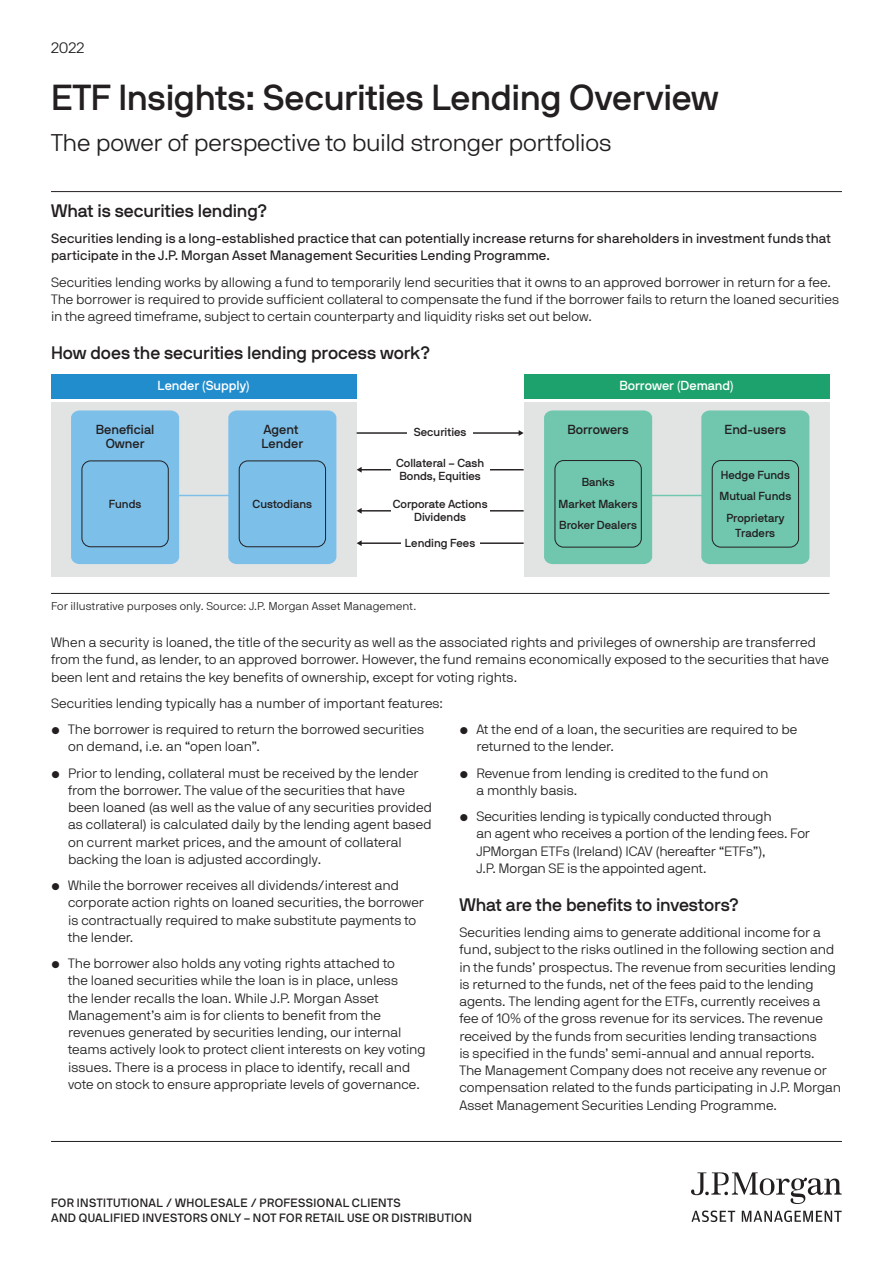
<style>
.page{position:relative;width:893px;height:1263px;background:#fff}
.page>*{position:absolute;margin:0;border:0;box-sizing:border-box;transform-origin:0 0}
.t1{font:36px "JPMAM Pro Med";letter-spacing:-.01em;color:#231f20}
.t2{font:24px "JPMAM Pro Lig";letter-spacing:-.015em;color:#231f20}
.t3{font:18px "JPMAM Pro Med";letter-spacing:-.005em;color:#231f20}
.t4{font:15px "JPMAM Pro Lig";color:#231f20}
.t5{font:13.5px/17.2px "JPMAM Pro Lig";color:#231f20}
.t6{font:13.5px/17.2px "JPMAM Pro Reg";letter-spacing:.005em;color:#231f20}
.t7{font:13.05px/14.5px "JPMAM Pro Med";color:#231f20;text-align:center}
.t8{font:13.05px "JPMAM Pro Med";color:#fff}
.t9{font:12px/15px "JPMAM Pro Med";letter-spacing:.035em;color:#231f20}
.t10{font:11.55px/21.8px "JPMAM Pro Med";color:#231f20;text-align:center}
.t11{font:11.25px "JPMAM Pro Lig";letter-spacing:.005em;color:#231f20}
</style>
<div class="page">
<hr style="left:51px;top:1141px;width:791px;height:1px;background:#231f20">
<svg style="left:691px;top:1172px;width:151px;height:32px"></svg>
<svg style="left:691px;top:1210px;width:44px;height:12px"></svg>
<svg style="left:742px;top:1210px;width:100px;height:12px"></svg>
<hr style="left:51px;top:191px;width:791px;height:1px;background:#231f20">
<div style="left:51px;top:402px;width:305px;height:174px;background:#e2e4e4"></div>
<hr style="left:174px;top:495px;width:59px;height:1px;background:#7cc0ea">
<div style="left:524px;top:402px;width:305px;height:174px;background:#e2e4e4"></div>
<hr style="left:647px;top:495px;width:59px;height:1px;background:#70c7ae">
<div style="left:51px;top:374px;width:305px;height:24px;background:#228dcd"></div>
<div style="left:71px;top:410px;width:108px;height:154px;background:#7cc0ea"></div>
<div style="left:82px;top:460px;width:87px;height:87px;border:1px solid #231f20;border-radius:9px"></div>
<div style="left:228px;top:410px;width:108px;height:154px;background:#7cc0ea"></div>
<div style="left:239px;top:460px;width:87px;height:87px;border:1px solid #231f20;border-radius:9px"></div>
<div style="left:524px;top:374px;width:305px;height:24px;background:#1da26d"></div>
<div style="left:544px;top:410px;width:108px;height:154px;background:#70c7ae"></div>
<div style="left:555px;top:460px;width:87px;height:87px;border:1px solid #231f20;border-radius:9px"></div>
<div style="left:701px;top:410px;width:108px;height:154px;background:#70c7ae"></div>
<div style="left:712px;top:460px;width:87px;height:87px;border:1px solid #231f20;border-radius:9px"></div>
<hr style="left:361px;top:469px;width:163px;height:1px;background:#231f20">
<svg style="left:357px;top:467px;width:5px;height:6px"></svg>
<div style="left:391px;top:451px;width:98px;height:34px;background:#fff"></div>
<hr style="left:361px;top:510px;width:163px;height:1px;background:#231f20">
<svg style="left:357px;top:508px;width:5px;height:6px"></svg>
<div style="left:391px;top:492px;width:98px;height:35px;background:#fff"></div>
<hr style="left:361px;top:542px;width:163px;height:2px;background:#231f20">
<svg style="left:357px;top:540px;width:5px;height:6px"></svg>
<div style="left:401px;top:524px;width:78px;height:35px;background:#fff"></div>
<hr style="left:357px;top:432px;width:162px;height:2px;background:#231f20">
<svg style="left:519px;top:430px;width:5px;height:6px"></svg>
<div style="left:407px;top:414px;width:66px;height:35px;background:#fff"></div>
<hr style="left:51px;top:593px;width:778px;height:1px;background:#231f20">
<p class="t4" style="left:51px;top:39px;width:35px">2022</p>
<h1 class="t1" style="left:51px;top:77px;width:669px">ETF Insights: Securities Lending Overview</h1>
<h2 class="t2" style="left:51px;top:129px;width:562px">The power of perspective to build stronger portfolios</h2>
<h3 class="t3" style="left:51px;top:200px;width:218px">What is securities lending?</h3>
<p class="t6" style="left:51px;top:230px;width:781px">Securities lending is a long-established practice that can potentially increase returns for shareholders in investment funds that participate in the J.P. Morgan Asset Management Securities Lending Programme.</p>
<p class="t5" style="left:51px;top:273px;width:790px">Securities lending works by allowing a fund to temporarily lend securities that it owns to an approved borrower in return for a fee.<br>The borrower is required to provide sufficient collateral to compensate the fund if the borrower fails to return the loaned securities in the agreed timeframe, subject to certain counterparty and liquidity risks set out below.</p>
<h3 class="t3" style="left:51px;top:343px;width:381px">How does the securities lending process work?</h3>
<p class="t8" style="left:158px;top:378px;width:94px">Lender (Supply)</p>
<p class="t7" style="left:96px;top:422px;width:60px">Beneficial<br>Owner</p>
<p class="t8" style="left:619px;top:378px;width:116px">Borrower (Demand)</p>
<p class="t7" style="left:567px;top:422px;width:63px">Borrowers</p>
<p class="t7" style="left:262px;top:422px;width:43px;text-align:left">Agent<br>Lender</p>
<p class="t7" style="left:724px;top:422px;width:63px">End-users</p>
<p class="t10" style="left:719px;top:464px;width:73px">Hedge Funds<br>Mutual Funds<br>Proprietary</p>
<p class="t10" style="left:735px;top:522px;width:41px">Traders</p>
<p class="t10" style="left:414px;top:421px;width:54px">Securities</p>
<p class="t10" style="left:396px;top:456px;width:90px;line-height:13px;text-align:left">Collateral – Cash<br>Bonds, Equities</p>
<p class="t10" style="left:393px;top:497px;width:96px;line-height:13px">Corporate Actions<br>Dividends</p>
<p class="t10" style="left:405px;top:532px;width:72px">Lending Fees</p>
<p class="t10" style="left:559px;top:471px;width:80px">Banks<br>Market Makers<br>Broker Dealers</p>
<p class="t10" style="left:253px;top:493px;width:61px">Custodians</p>
<p class="t10" style="left:109px;top:493px;width:34px">Funds</p>
<p class="t11" style="left:51px;top:599px;width:367px">For illustrative purposes only. Source: J.P. Morgan Asset Management.</p>
<p class="t5" style="left:51px;top:634px;width:779px">When a security is loaned, the title of the security as well as the associated rights and privileges of ownership are transferred from the fund, as lender, to an approved borrower. However, the fund remains economically exposed to the securities that have been lent and retains the key benefits of ownership, except for voting rights.</p>
<p class="t5" style="left:51px;top:694px;width:393px">Securities lending typically has a number of important features:</p>
<p class="t5" style="left:68px;top:721px;width:358px;text-indent:-17px">• The borrower is required to return the borrowed securities on demand, i.e. an “open loan”.</p>
<p class="t5" style="left:68px;top:764px;width:366px;text-indent:-17px">• Prior to lending, collateral must be received by the lender from the borrower. The value of the securities that have been loaned (as well as the value of any securities provided as collateral) is calculated daily by the lending agent based on current market prices, and the amount of collateral backing the loan is adjusted accordingly.</p>
<p class="t5" style="left:68px;top:877px;width:357px;text-indent:-17px">• While the borrower receives all dividends/interest and corporate action rights on loaned securities, the borrower is contractually required to make substitute payments to the lender.</p>
<p class="t5" style="left:68px;top:955px;width:359px;text-indent:-17px">• The borrower also holds any voting rights attached to<br>the loaned securities while the loan is in place, unless<br>the lender recalls the loan. While J.P. Morgan Asset Management’s aim is for clients to benefit from the revenues generated by securities lending, our internal teams actively look to protect client interests on key voting issues. There is a process in place to identify, recall and vote on stock to ensure appropriate levels of governance.</p>
<p class="t5" style="left:476px;top:721px;width:322px;text-indent:-17px">• At the end of a loan, the securities are required to be returned to the lender.</p>
<p class="t5" style="left:476px;top:764px;width:294px;text-indent:-17px">• Revenue from lending is credited to the fund on a monthly basis.</p>
<p class="t5" style="left:476px;top:808px;width:335px;text-indent:-17px">• Securities lending is typically conducted through<br>an agent who receives a portion of the lending fees. For JPMorgan ETFs (Ireland) ICAV (hereafter “ETFs”),<br>J.P. Morgan SE is the appointed agent.</p>
<h3 class="t3" style="left:459px;top:894px;width:281px">What are the benefits to investors?</h3>
<p class="t5" style="left:459px;top:924px;width:383px">Securities lending aims to generate additional income for a fund, subject to the risks outlined in the following section and in the funds’ prospectus. The revenue from securities lending is returned to the funds, net of the fees paid to the lending agents. The lending agent for the ETFs, currently receives a fee of 10% of the gross revenue for its services. The revenue received by the funds from securities lending transactions<br>is specified in the funds’ semi-annual and annual reports.<br>The Management Company does not receive any revenue or compensation related to the funds participating in J.P. Morgan Asset Management Securities Lending Programme.</p>
<p class="t9" style="left:51px;top:1196px;width:422px">FOR INSTITUTIONAL / WHOLESALE / PROFESSIONAL CLIENTS<br>AND QUALIFIED INVESTORS ONLY – NOT FOR RETAIL USE OR DISTRIBUTION</p>
</div>
